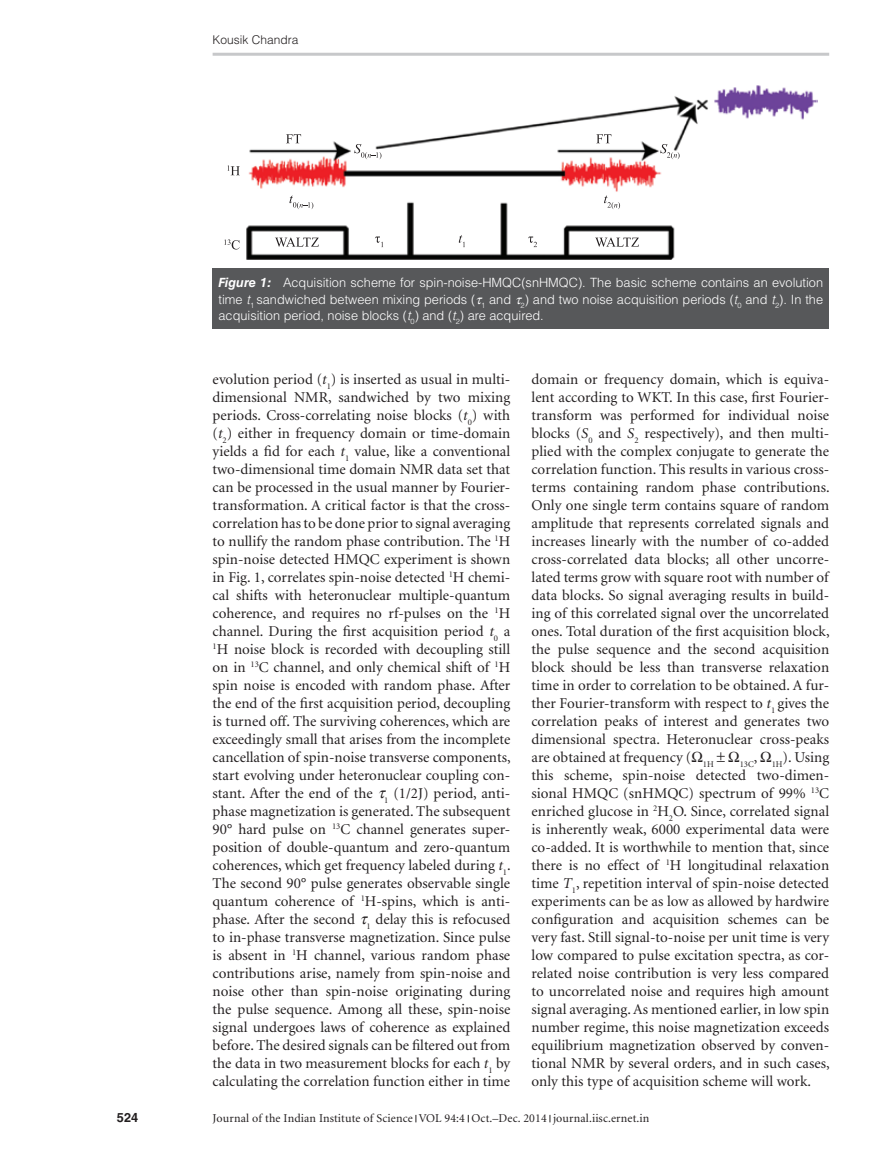
<style>
.page{position:relative;width:893px;height:1174px;background:#fff}
.page>*{position:absolute;margin:0;border:0;box-sizing:border-box;transform-origin:0 0}
.t1{font:15px/18px "Minion";color:#231f20;text-align:justify}
.t2{font:300 12.75px/16.5px "Helvetica LT Std";color:#fff;text-align:justify}
.t3{font:700 12.75px "Helvetica LT Std";color:#231f20}
.t4{font:12px "Minion";letter-spacing:.01em;color:#231f20}
.t5{font:300 12px "Helvetica LT Std";color:#231f20}
.s1{font-weight:700;font-style:italic}
.s2{font-style:italic}
</style>
<div class="page">
<hr style="left:213px;top:53px;width:616px;height:3px;background:#c7c8ca">
<div style="left:213px;top:269px;width:616px;height:60px;background:#57585a"></div>
<img style="left:246px;top:85px;width:571px;height:175px">
<svg style="left:375px;top:236px;width:8px;height:11px"></svg>
<svg style="left:528px;top:236px;width:9px;height:11px"></svg>
<svg style="left:595px;top:237px;width:44px;height:10px"></svg>
<svg style="left:275px;top:237px;width:44px;height:10px"></svg>
<svg style="left:224px;top:239px;width:16px;height:10px"></svg>
<svg style="left:227px;top:165px;width:13px;height:10px"></svg>
<svg style="left:286px;top:134px;width:15px;height:9px"></svg>
<svg style="left:596px;top:134px;width:15px;height:9px"></svg>
<svg style="left:459px;top:235px;width:6px;height:12px"></svg>
<svg style="left:604px;top:195px;width:16px;height:14px"></svg>
<svg style="left:289px;top:195px;width:24px;height:14px"></svg>
<svg style="left:354px;top:144px;width:27px;height:15px"></svg>
<svg style="left:660px;top:144px;width:20px;height:15px"></svg>
<p class="t5" style="left:213px;top:32px;width:88px">Kousik Chandra</p>
<p class="t2" style="left:219px;top:274px;width:606px"><span class="s1">Figure 1:</span> Acquisition scheme for spin-noise-HMQC(snHMQC). The basic scheme contains an evolution time <span class="s2">t</span><sub>1</sub> sandwiched between mixing periods ( <sub>1</sub> and <sub>2</sub>) and two noise acquisition periods (<span class="s2">t</span><sub>0</sub> and <span class="s2">t</span><sub>2</sub>). In the acquisition period, noise blocks (<span class="s2">t</span><sub>0</sub>) and (<span class="s2">t</span><sub>2</sub>) are acquired.</p>
<p class="t1" style="left:213px;top:371px;width:300px">evolution period (<span class="s2">t</span><sub>1</sub>) is inserted as usual in multi&shy;dimensional NMR, sandwiched by two mixing periods. Cross-correlating noise blocks (<span class="s2">t</span><sub>0</sub>) with (<span class="s2">t</span><sub>2</sub>) either in frequency domain or time-domain yields a fid for each <span class="s2">t</span><sub>1</sub> value, like a conventional two-dimensional time domain NMR data set that can be processed in the usual manner by Fourier&shy;transformation. A critical factor is that the cross&shy;correlation has to be done prior to signal averaging to nullify the random phase contribution. The <sup>1</sup>H spin-noise detected HMQC experiment is shown in Fig. 1, correlates spin-noise detected <sup>1</sup>H chemi&shy;cal shifts with heteronuclear multiple-quantum coherence, and requires no rf-pulses on the <sup>1</sup>H channel. During the first acquisition period <span class="s2">t</span><sub>0</sub> a <sup>1</sup>H noise block is recorded with decoupling still on in <sup>13</sup>C channel, and only chemical shift of <sup>1</sup>H spin noise is encoded with random phase. After the end of the first acquisition period, decoupling is turned off. The surviving coherences, which are exceedingly small that arises from the incomplete cancellation of spin-noise transverse components, start evolving under heteronuclear coupling con&shy;stant. After the end of the <sub>1</sub> (1/2J) period, anti&shy;phase magnetization is generated. The subsequent 90° hard pulse on <sup>13</sup>C channel generates super&shy;position of double-quantum and zero-quantum coherences, which get frequency labeled during <span class="s2">t</span><sub>1</sub>.<br>The second 90° pulse generates observable single quantum coherence of <sup>1</sup>H-spins, which is anti&shy;phase. After the second <sub>1</sub> delay this is refocused to in-phase transverse magnetization. Since pulse is absent in <sup>1</sup>H channel, various random phase contributions arise, namely from spin-noise and noise other than spin-noise originating during the pulse sequence. Among all these, spin-noise signal undergoes laws of coherence as explained before. The desired signals can be filtered out from the data in two measurement blocks for each <span class="s2">t</span><sub>1</sub> by calculating the correlation function either in time</p>
<p class="t1" style="left:531px;top:371px;width:300px">domain or frequency domain, which is equiva&shy;lent according to WKT. In this case, first Fourier&shy;transform was performed for individual noise blocks (<span class="s2">S</span><sub>0</sub> and <span class="s2">S</span><sub>2</sub> respectively), and then multi&shy;plied with the complex conjugate to generate the correlation function. This results in various cross&shy;terms containing random phase contributions.<br>Only one single term contains square of random amplitude that represents correlated signals and increases linearly with the number of co-added cross-correlated data blocks; all other uncorre&shy;lated terms grow with square root with number of data blocks. So signal averaging results in build&shy;ing of this correlated signal over the uncorrelated ones. Total duration of the first acquisition block, the pulse sequence and the second acquisition block should be less than transverse relaxation time in order to correlation to be obtained. A fur&shy;ther Fourier-transform with respect to <span class="s2">t</span><sub>1</sub> gives the correlation peaks of interest and generates two dimensional spectra. Heteronuclear cross-peaks are obtained at frequency ( <sub>1H</sub></p>
<p class="t1" style="left:531px;top:749px;width:300px;text-indent:208px"><sub>13C</sub>, <sub>1H</sub>). Using this scheme, spin-noise detected two-dimen&shy;sional HMQC (snHMQC) spectrum of 99% <sup>13</sup>C enriched glucose in <sup>2</sup>H<sub>2</sub>O. Since, correlated signal is inherently weak, 6000 experimental data were co-added. It is worthwhile to mention that, since there is no effect of <sup>1</sup>H longitudinal relaxation time <span class="s2">T</span><sub>1</sub>, repetition interval of spin-noise detected experiments can be as low as allowed by hardwire configuration and acquisition schemes can be very fast. Still signal-to-noise per unit time is very low compared to pulse excitation spectra, as cor&shy;related noise contribution is very less compared to uncorrelated noise and requires high amount signal averaging. As mentioned earlier, in low spin number regime, this noise magnetization exceeds equilibrium magnetization observed by conven&shy;tional NMR by several orders, and in such cases, only this type of acquisition scheme will work.</p>
<p class="t3" style="left:117px;top:1110px;width:23px">524</p>
<p class="t4" style="left:213px;top:1112px;width:438px">Journal of the Indian Institute of Science VOL 94:4 Oct.–Dec. 2014 journal.iisc.ernet.in</p>
</div>
